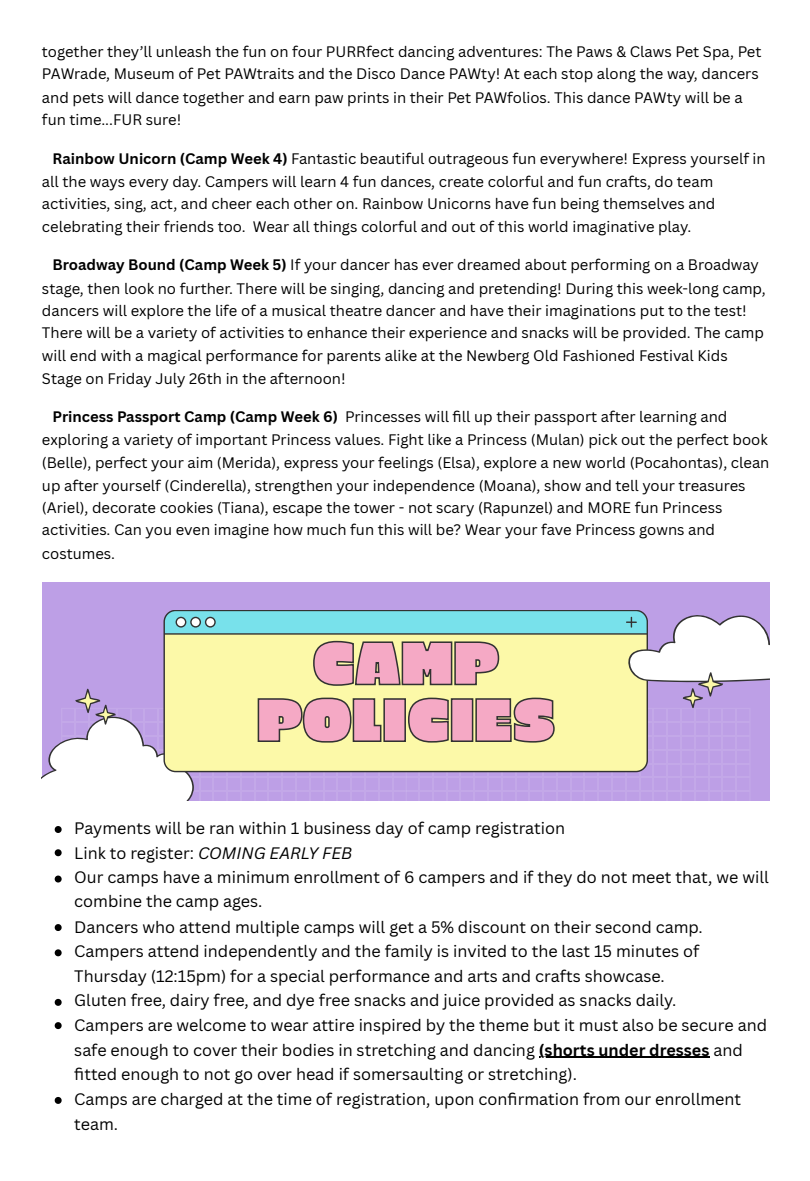
<style>
.page{position:relative;width:810px;height:1181px;background:#fff}
.page>*{position:absolute;margin:0;border:0;box-sizing:border-box;transform-origin:0 0}
.t1{font:61.05px "Erica One";color:#f5a9c5}
.t2{font:16.2px/24.3px "Canva Sans";color:#000}
.t3{font:14.85px/22.5px "Canva Sans";color:#000}
.s1{font-weight:700}
.s2{font-style:italic}
</style>
<div class="page">
<div style="left:42px;top:582px;width:727px;height:218px;background:#bd9fe6"></div>
<svg style="left:42px;top:610px;width:728px;height:190px"></svg>
<svg style="left:55px;top:826px;width:7px;height:7px"></svg>
<svg style="left:55px;top:849px;width:7px;height:7px"></svg>
<svg style="left:55px;top:875px;width:7px;height:7px"></svg>
<svg style="left:55px;top:924px;width:7px;height:7px"></svg>
<svg style="left:55px;top:949px;width:7px;height:7px"></svg>
<svg style="left:55px;top:998px;width:7px;height:7px"></svg>
<hr style="left:539px;top:1056px;width:170px;height:1px;background:#000">
<svg style="left:55px;top:1022px;width:7px;height:7px"></svg>
<svg style="left:55px;top:1097px;width:7px;height:6px"></svg>
<p class="t3" style="left:42px;top:40px;width:721px">together they’ll unleash the fun on four PURRfect dancing adventures: The Paws &amp; Claws Pet Spa, Pet PAWrade, Museum of Pet PAWtraits and the Disco Dance PAWty! At each stop along the way, dancers and pets will dance together and earn paw prints in their Pet PAWfolios. This dance PAWty will be a fun time...FUR sure!</p>
<p class="t3" style="left:42px;top:147px;width:725px;text-indent:11px"><span class="s1">Rainbow Unicorn (Camp Week 4)</span> Fantastic beautiful outrageous fun everywhere! Express yourself in all the ways every day. Campers will learn 4 fun dances, create colorful and fun crafts, do team activities, sing, act, and cheer each other on. Rainbow Unicorns have fun being themselves and celebrating their friends too. Wear all things colorful and out of this world imaginative play.</p>
<p class="t3" style="left:42px;top:253px;width:725px;text-indent:11px"><span class="s1">Broadway Bound (Camp Week 5)</span> If your dancer has ever dreamed about performing on a Broadway stage, then look no further. There will be singing, dancing and pretending! During this week-long camp, dancers will explore the life of a musical theatre dancer and have their imaginations put to the test!<br>There will be a variety of activities to enhance their experience and snacks will be provided. The camp will end with a magical performance for parents alike at the Newberg Old Fashioned Festival Kids Stage on Friday July 26th in the afternoon!</p>
<p class="t3" style="left:42px;top:405px;width:729px;text-indent:11px"><span class="s1">Princess Passport Camp (Camp Week 6)</span> Princesses will fi ll up their passport after learning and exploring a variety of important Princess values. Fight like a Princess (Mulan) pick out the perfect book (Belle), perfect your aim (Merida), express your feelings (Elsa), explore a new world (Pocahontas), clean up after yourself (Cinderella), strengthen your independence (Moana), show and tell your treasures (Ariel), decorate cookies (Tiana), escape the tower - not scary (Rapunzel) and MORE fun Princess activities. Can you even imagine how much fun this will be? Wear your fave Princess gowns and costumes.</p>
<p class="t1" style="left:312px;top:614px;width:189px">CAMP</p>
<p class="t1" style="left:257px;top:670px;width:300px">POLICIES</p>
<p class="t2" style="left:74px;top:815px;width:492px">Payments will be ran within 1 business day of camp registration</p>
<p class="t2" style="left:74px;top:840px;width:279px">Link to register: <span class="s2">COMING EARLY FEB</span></p>
<p class="t2" style="left:74px;top:864px;width:696px">Our camps have a minimum enrollment of 6 campers and if they do not meet that, we will combine the camp ages.</p>
<p class="t2" style="left:74px;top:914px;width:630px">Dancers who attend multiple camps will get a 5% discount on their second camp.</p>
<p class="t2" style="left:74px;top:938px;width:626px;line-height:25.2px">Campers attend independently and the family is invited to the last 15 minutes of<br>Thursday (12:15pm) for a special performance and arts and crafts showcase.</p>
<p class="t2" style="left:74px;top:988px;width:604px">Gluten free, dairy free, and dye free snacks and juice provided as snacks daily.</p>
<p class="t2" style="left:74px;top:1012px;width:694px;line-height:24.8px">Campers are welcome to wear attire inspired by the theme but it must also be secure and safe enough to cover their bodies in stretching and dancing <span class="s1">(shorts under dresses</span> and fitted enough to not go over head if somersaulting or stretching).</p>
<p class="t2" style="left:74px;top:1087px;width:668px">Camps are charged at the time of registration, upon confi rmation from our enrollment team.</p>
</div>
